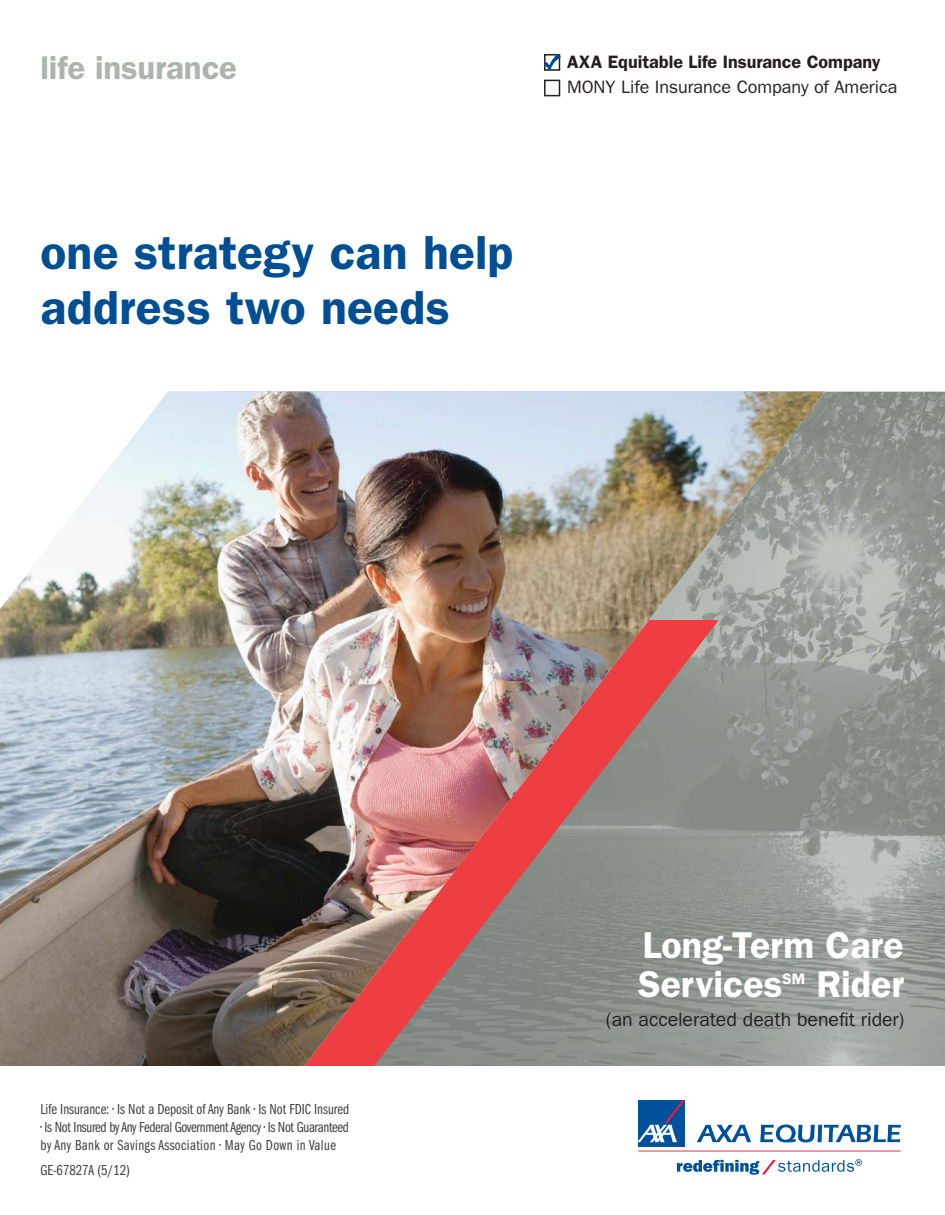
<style>
.page{position:relative;width:945px;height:1215px;background:#fff}
.page>*{position:absolute;margin:0;border:0;box-sizing:border-box;transform-origin:0 0}
.t1{font:600 48px/55.5px "Franklin Gothic";letter-spacing:.005em;color:#004e94}
.t2{font:600 37.5px/39px "Franklin Gothic";color:#fff}
.t3{font:600 33px "Franklin Gothic";letter-spacing:-.005em;color:#abb5ab}
.t4{font:19.5px "Franklin Gothic";color:#231f20}
.t5{font:18px "Franklin Gothic";color:#231f20}
.t6{font:600 18px "Franklin Gothic";color:#231f20}
.t7{font:600 15.3px "Franklin Gothic";color:#fff}
.t8{font:15px/18px "Franklin Gothic Book Cmpr";letter-spacing:-.02em;color:#404041}
.t9{font:15px "Franklin Gothic Book Cmpr";color:#404041}
</style>
<div class="page">
<img style="left:826px;top:392px;width:119px;height:674px">
<img style="left:0;top:392px;width:826px;height:674px">
<hr style="left:638px;top:1151px;width:263px;height:1px;background:#ed1846">
<div style="left:638px;top:1100px;width:47px;height:47px;background:#00519c"></div>
<svg style="left:638px;top:1100px;width:47px;height:42px"></svg>
<svg style="left:697px;top:1125px;width:54px;height:17px"></svg>
<svg style="left:760px;top:1125px;width:141px;height:17px"></svg>
<svg style="left:677px;top:1159px;width:185px;height:16px"></svg>
<svg style="left:544px;top:54px;width:17px;height:43px"></svg>
<h3 class="t3" style="left:40px;top:56px;width:198px">life insurance</h3>
<p class="t6" style="left:567px;top:55px;width:315px">AXA Equitable Life Insurance Company</p>
<p class="t5" style="left:567px;top:81px;width:332px">MONY Life Insurance Company of America</p>
<h1 class="t1" style="left:40px;top:228px;width:474px">one strategy can help address two needs</h1>
<p class="t9" style="left:40px;top:1104px;width:310px">Life Insurance: • Is Not a Deposit of Any Bank • Is Not FDIC Insured</p>
<p class="t8" style="left:40px;top:1119px;width:310px">• Is Not Insured by Any Federal Government Agency • Is Not Guaranteed by Any Bank or Savings Association • May Go Down in Value</p>
<p class="t9" style="left:40px;top:1164px;width:91px">GE-67827A (5/12)</p>
<h2 class="t2" style="left:638px;top:929px;width:267px">Long-Term Care<br>Services</h2>
<p class="t7" style="left:783px;top:970px;width:24px">SM</p>
<h2 class="t2" style="left:816px;top:968px;width:89px">Rider</h2>
<h3 class="t4" style="left:606px;top:1013px;width:300px">(an accelerated death benefit rider)</h3>
</div>
